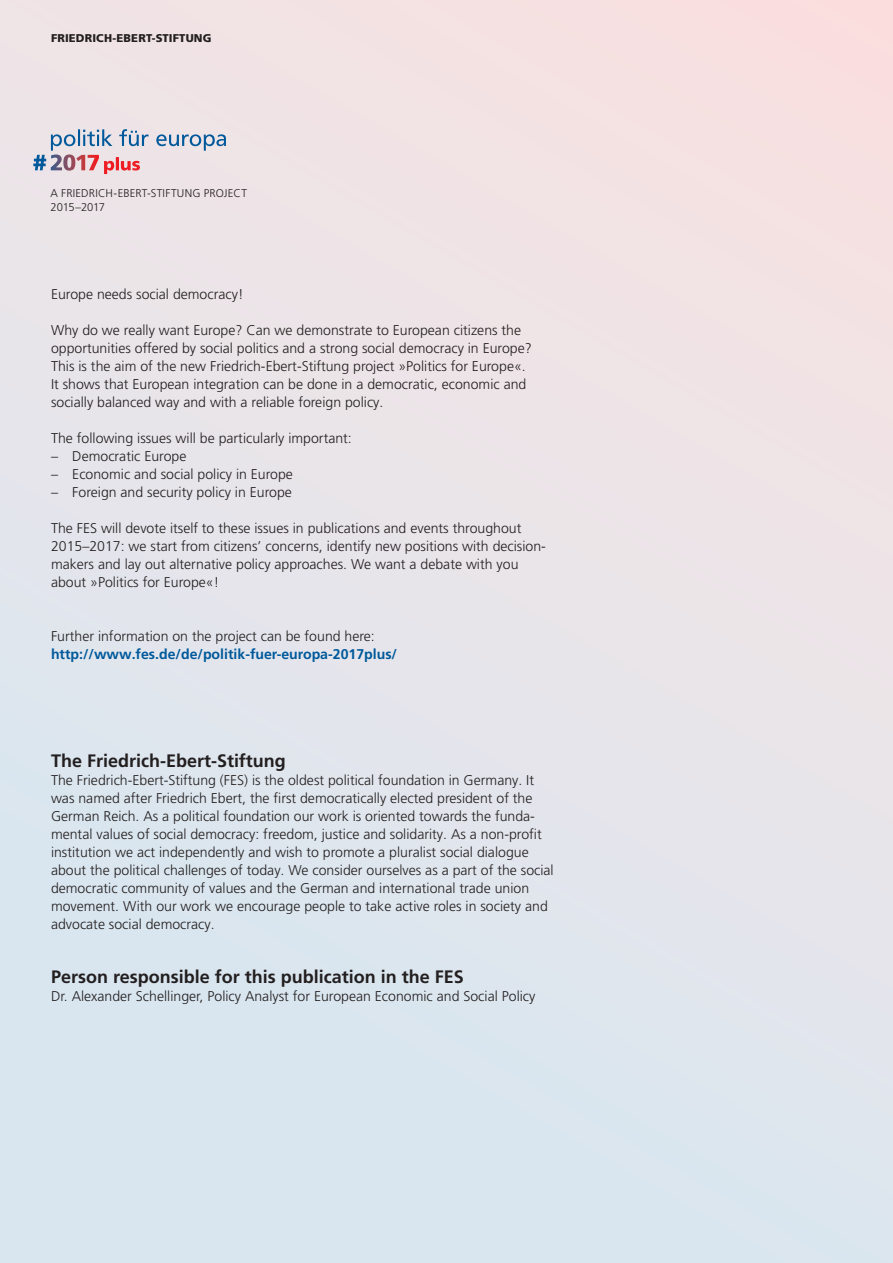
<style>
.page{position:relative;width:893px;height:1263px;background:#fff}
.page>*{position:absolute;margin:0;border:0;box-sizing:border-box;transform-origin:0 0}
._201_Standard_O{font:700 18px "Frutiger LT Pro";color:#231f20}
._201_Standard_O-2{font:300 14.1px/18px "Frutiger LT Pro";color:#231f20}
._202_Standard_O_AO{font:300 14.1px/18px "Frutiger LT Pro";color:#231f20}
._201_Standard_O-3{font:700 14.1px "Frutiger LT Pro";color:#00599b}
.t1{font:300 11.25px/14.4px "Frutiger LT Pro";letter-spacing:.015em;color:#231f20}
.t2{font:900 11.25px "Frutiger LT Pro";letter-spacing:.01em;color:#231f20}
</style>
<div class="page">
<div style="left:0;top:0;width:893px;height:1263px;background:linear-gradient(to bottom,#f6e2e3,#d7e7f1)"></div>
<svg style="left:33px;top:129px;width:193px;height:45px"></svg>
<p class="t2" style="left:51px;top:32px;width:162px">FRIEDRICH-EBERT-STIFTUNG</p>
<p class="t1" style="left:51px;top:186px;width:198px">A FRIEDRICH-EBERT-STIFTUNG PROJECT<br>2015–2017</p>
<p class="_201_Standard_O-2" style="left:51px;top:285px;width:194px">Europe needs social democracy!</p>
<p class="_201_Standard_O-2" style="left:51px;top:321px;width:482px">Why do we really want Europe? Can we demonstrate to European citizens the opportunities offered by social politics and a strong social democracy in Europe?<br>This is the aim of the new Friedrich-Ebert-Stiftung project »Politics for Europe«.<br>It shows that European integration can be done in a democratic, economic and socially balanced way and with a reliable foreign policy.</p>
<p class="_201_Standard_O-2" style="left:51px;top:429px;width:302px">The following issues will be particularly important:</p>
<p class="_201_Standard_O-2" style="left:51px;top:447px;width:137px">– Democratic Europe</p>
<p class="_201_Standard_O-2" style="left:51px;top:465px;width:243px">– Economic and social policy in Europe</p>
<p class="_201_Standard_O-2" style="left:51px;top:483px;width:242px">– Foreign and security policy in Europe</p>
<p class="_202_Standard_O_AO" style="left:51px;top:519px;width:496px">The FES will devote itself to these issues in publications and events throughout 2015–2017: we start from citizens’ concerns, identify new positions with decision&shy;makers and lay out alternative policy approaches. We want a debate with you about »Politics for Europe«!</p>
<p class="_201_Standard_O-2" style="left:51px;top:627px;width:325px">Further information on the project can be found here:</p>
<p class="_201_Standard_O-3" style="left:51px;top:646px;width:348px">http://www.fes.de/de/politik-fuer-europa-2017plus/</p>
<p class="_201_Standard_O" style="left:51px;top:750px;width:236px">The Friedrich-Ebert-Stiftung</p>
<p class="_201_Standard_O-2" style="left:51px;top:771px;width:504px">The Friedrich-Ebert-Stiftung (FES) is the oldest political foundation in Germany. It was named after Friedrich Ebert, the first democratically elected president of the German Reich. As a political foundation our work is oriented towards the funda&shy;mental values of social democracy: freedom, justice and solidarity. As a non-profit institution we act independently and wish to promote a pluralist social dialogue about the political challenges of today. We consider ourselves as a part of the social democratic community of values and the German and international trade union movement. With our work we encourage people to take active roles in society and advocate social democracy.</p>
<p class="_201_Standard_O" style="left:51px;top:966px;width:414px">Person responsible for this publication in the FES</p>
<p class="_201_Standard_O-2" style="left:51px;top:987px;width:486px">Dr. Alexander Schellinger, Policy Analyst for European Economic and Social Policy</p>
</div>
